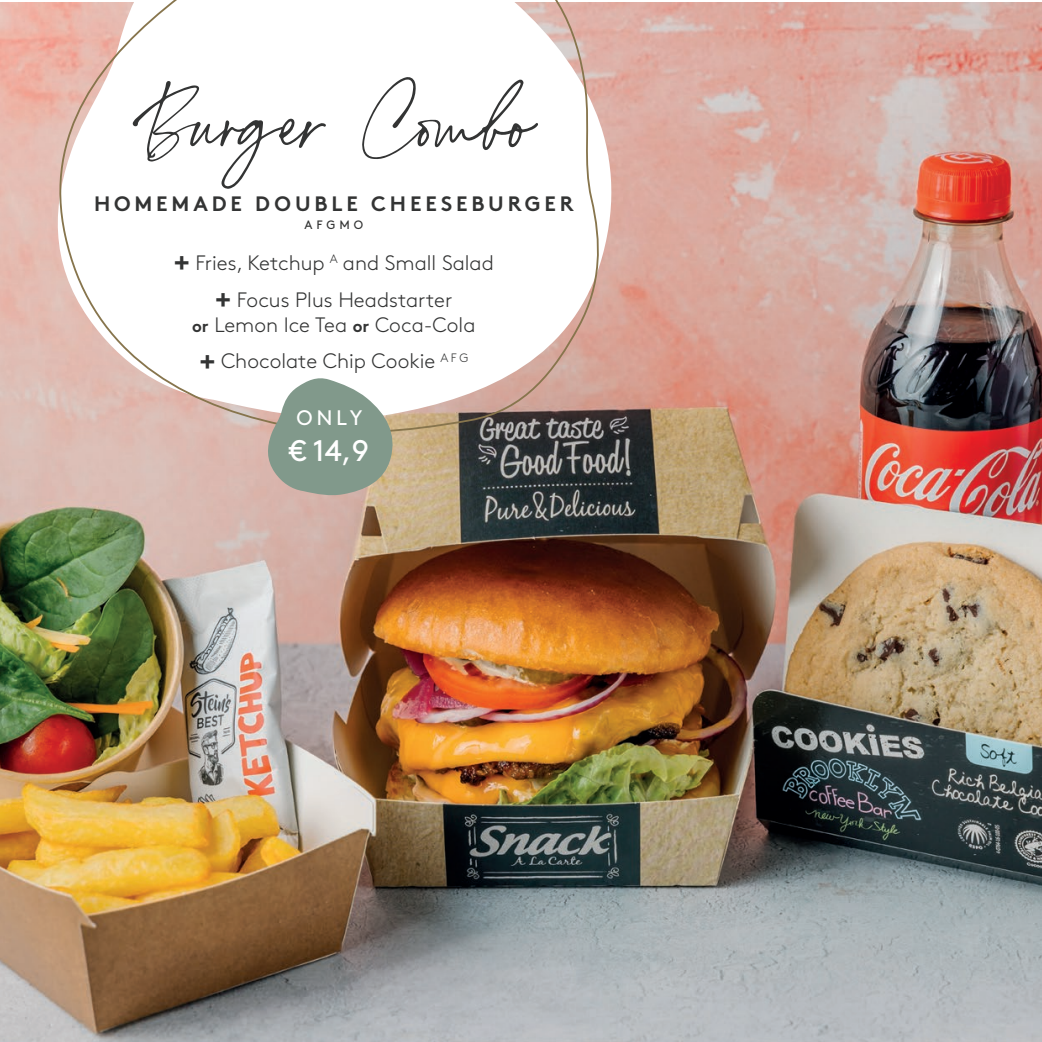
<style>
.page{position:relative;width:1042px;height:1042px;background:#fff}
.page>*{position:absolute;margin:0;border:0;box-sizing:border-box;transform-origin:0 0}
.t1{font:83.48px "Annette Bradford";color:#333434}
.t2{font:29.75px "Brown";color:#fff}
.t3{font:21px "Brown";color:#fff}
.t4{font:300 20.82px/36.9px "Brown";color:#333434;text-align:center}
.t5{font:700 20.82px "Brown";letter-spacing:.185em;color:#333434}
.t6{font:12.08px "Brown";letter-spacing:.325em;color:#333434}
.s1{font-weight:700;font-size:29.22px}
.s2{font-weight:700;font-size:16.62px}
</style>
<div class="page">
<img style="left:0;top:2px;width:1042px;height:1040px">
<svg style="left:604px;top:2px;width:28px;height:422px;background:#d7a99f"></svg>
<svg style="left:43px;top:0;width:561px;height:440px"></svg>
<svg style="left:266px;top:376px;width:131px;height:120px"></svg>
<h1 class="t1" style="left:132px;top:76px;width:405px">Burger Combo</h1>
<p class="t5" style="left:94px;top:186px;width:481px">HOMEMADE DOUBLE CHEESEBURGER</p>
<p class="t6" style="left:304px;top:215px;width:60px">AFGMO</p>
<p class="t4" style="left:174px;top:243px;width:322px"><span class="s1">+</span> Fries, Ketchup <sup>A</sup> and Small Salad <span class="s1">+</span> Focus Plus Headstarter</p>
<p class="t4" style="left:192px;top:304px;width:285px"><span class="s2">or</span> Lemon Ice Tea <span class="s2">or</span> Coca-Cola <span class="s1">+</span> Chocolate Chip Cookie <sup>A</sup> <sup>F</sup> <sup>G</sup></p>
<p class="t3" style="left:296px;top:402px;width:67px">ONLY</p>
<h2 class="t2" style="left:289px;top:428px;width:82px">€ 14,9</h2>
</div>
